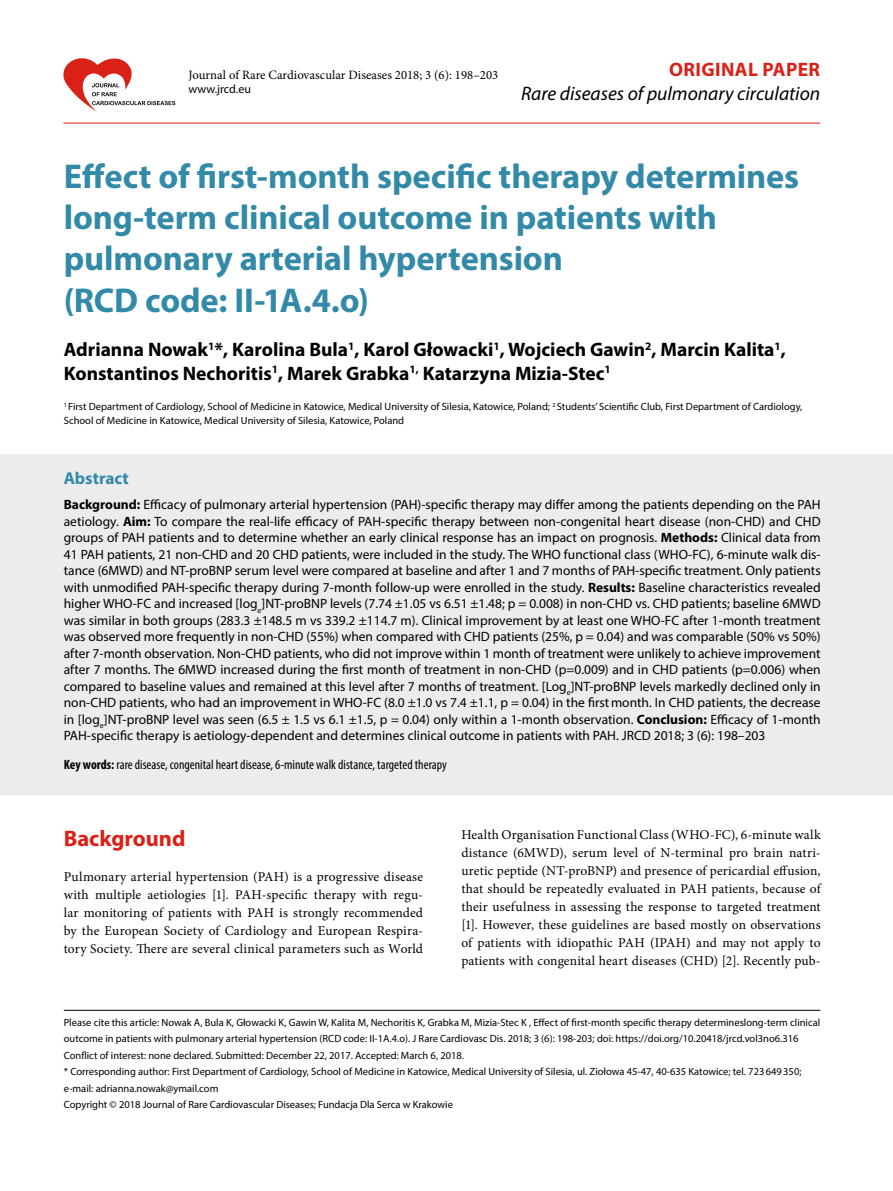
<style>
.page{position:relative;width:893px;height:1191px;background:#fff}
.page>*{position:absolute;margin:0;border:0;box-sizing:border-box;transform-origin:0 0}
.t1{font:700 34.5px/41.4px "Myriad Pro";letter-spacing:-.005em;color:#338aa8}
.t2{font:700 22.5px "Myriad Pro";color:#da2118}
.t3{font:700 19.5px/23.4px "Myriad Pro";color:#000}
.t4{font:italic 19.5px "Myriad Pro";color:#000}
.t5{font:700 19.5px "Myriad Pro";letter-spacing:.02em;color:#da2118}
.t6{font:700 17.25px "Myriad Pro";color:#338aa8}
.t7{font:13.5px/16.5px "Myriad Pro";color:#000;text-align:justify}
.t8{font:13.5px/18px "Minion Pro";letter-spacing:.01em;color:#000;text-align:justify}
.t9{font:condensed 13.5px "Myriad Pro";color:#000}
.t10{font:12.75px "Minion Pro";color:#000}
.t11{font:12px "Myriad Pro";color:#000}
.t12{font:10.5px/16.5px "Myriad Pro";color:#000}
.s1{font-weight:700}
</style>
<div class="page">
<hr style="left:63px;top:123px;width:757px;height:1px;background:#da2118">
<svg style="left:63px;top:58px;width:112px;height:54px"></svg>
<hr style="left:64px;top:1010px;width:756px;height:1px;background:#000">
<div style="left:0;top:454px;width:893px;height:341px;background:#ececec"></div>
<p class="t10" style="left:188px;top:66px;width:311px">Journal of Rare Cardiovascular Diseases 2018; 3 (6): 198–203</p>
<p class="t11" style="left:188px;top:81px;width:64px">www.jrcd.eu</p>
<h3 class="t5" style="left:669px;top:57px;width:153px">ORIGINAL PAPER</h3>
<h3 class="t4" style="left:521px;top:81px;width:301px">Rare diseases of pulmonary circulation</h3>
<h1 class="t1" style="left:64px;top:154px;width:737px">Effect of first‑month specific therapy determines long‑term clinical outcome in patients with pulmonary arterial hypertension<br>(RCD code: II‑1A.4.o)</h1>
<h3 class="t3" style="left:64px;top:337px;width:724px">Adrianna Nowak<sup>1</sup>*, Karolina Bula<sup>1</sup>, Karol Głowacki<sup>1</sup>, Wojciech Gawin<sup>2</sup>, Marcin Kalita<sup>1</sup>,<br>Konstantinos Nechoritis<sup>1</sup>, Marek Grabka<sup>1,</sup> Katarzyna Mizia‑Stec<sup>1</sup></h3>
<p class="t12" style="left:64px;top:400px;width:740px;line-height:13.5px"><sup>1</sup> First Department of Cardiology, School of Medicine in Katowice, Medical University of Silesia, Katowice, Poland; <sup>2</sup> Students’ Scientific Club, First Department of Cardiology,<br>School of Medicine in Katowice, Medical University of Silesia, Katowice, Poland</p>
<p class="t6" style="left:64px;top:467px;width:67px">Abstract</p>
<p class="t7" style="left:64px;top:496px;width:758px"><span class="s1">Background:</span> Efficacy of pulmonary arterial hypertension (PAH)-specific therapy may differ among the patients depending on the PAH aetiology. <span class="s1">Aim:</span> To compare the real‑life efficacy of PAH‑specific therapy between non‑congenital heart disease (non‑CHD) and CHD groups of PAH patients and to determine whether an early clinical response has an impact on prognosis. <span class="s1">Methods:</span> Clinical data from 41 PAH patients, 21 non‑CHD and 20 CHD patients, were included in the study. The WHO functional class (WHO‑FC), 6‑minute walk dis&shy;tance (6MWD) and NT‑proBNP serum level were compared at baseline and after 1 and 7 months of PAH‑specific treatment. Only patients with unmodified PAH‑specific therapy during 7‑month follow‑up were enrolled in the study. <span class="s1">Results:</span> Baseline characteristics revealed higher WHO‑FC and increased [log<sub>e</sub>]NT‑proBNP levels (7.74 ±1.05 vs 6.51 ±1.48; p = 0.008) in non‑CHD vs. CHD patients; baseline 6MWD was similar in both groups (283.3 ±148.5 m vs 339.2 ±114.7 m). Clinical improvement by at least one WHO‑FC after 1‑month treatment was observed more frequently in non‑CHD (55%) when compared with CHD patients (25%, p = 0.04) and was comparable (50% vs 50%) after 7‑month observation. Non‑CHD patients, who did not improve within 1 month of treatment were unlikely to achieve improvement after 7 months. The 6MWD increased during the first month of treatment in non‑CHD (p=0.009) and in CHD patients (p=0.006) when compared to baseline values and remained at this level after 7 months of treatment. [Log<sub>e</sub>]NT‑proBNP levels markedly declined only in non‑CHD patients, who had an improvement in WHO‑FC (8.0 ±1.0 vs 7.4 ±1.1, p = 0.04) in the firstmonth. In CHD patients, the decrease in [log<sub>e</sub>]NT‑proBNP level was seen (6.5 ± 1.5 vs 6.1 ±1.5, p = 0.04) only within a 1‑month observation. <span class="s1">Conclusion:</span> Efficacy of 1‑month PAH‑specific therapy is aetiology‑dependent and determines clinical outcome in patients with PAH. JRCD 2018; 3 (6): 198–203</p>
<p class="t9" style="left:64px;top:756px;width:385px"><span class="s1">Key words:</span> rare disease, congenital heart disease, 6-minute walk distance, targeted therapy</p>
<h2 class="t2" style="left:64px;top:823px;width:123px">Background</h2>
<p class="t8" style="left:64px;top:867px;width:361px">Pulmonary arterial hypertension (PAH) is a progressive disease with multiple aetiologies [1]. PAH‑specific therapy with regu‑ lar monitoring of patients with PAH is strongly recommended by the European Society of Cardiology and European Respira‑ tory Society. There are several clinical parameters such as World</p>
<p class="t8" style="left:461px;top:825px;width:361px">Health Organisation Functional Class (WHO‑FC), 6‑minute walk distance (6MWD), serum level of N‑terminal pro brain natri‑ uretic peptide (NT‑proBNP) and presence of pericardial effusion, that should be repeatedly evaluated in PAH patients, because of their usefulness in assessing the response to targeted treatment [1]. However, these guidelines are based mostly on observations of patients with idiopathic PAH (IPAH) and may not apply to patients with congenital heart diseases (CHD) [2]. Recently pub‑</p>
<p class="t12" style="left:64px;top:1013px;width:758px">Please cite this article: Nowak A, Bula K, Głowacki K, Gawin W, Kalita M, Nechoritis K, Grabka M, Mizia-Stec K , Effect of first‑month specific therapy determineslong‑term clinical outcome in patients with pulmonary arterial hypertension (RCD code: II‑1A.4.o). J Rare Cardiovasc Dis. 2018; 3 (6): 198-203; doi: https://doi.org/10.20418/jrcd.vol3no6.316<br>Conflict of interest: none declared. Submitted: December 22, 2017. Accepted: March 6, 2018.<br>* Corresponding author: First Department of Cardiology, School of Medicine in Katowice, Medical University of Silesia, ul. Ziołowa 45-47, 40-635 Katowice; tel. 723649350; e‑mail: adrianna.nowak@ymail.com<br>Copyright © 2018 Journal of Rare Cardiovascular Diseases; Fundacja Dla Serca w Krakowie</p>
</div>
